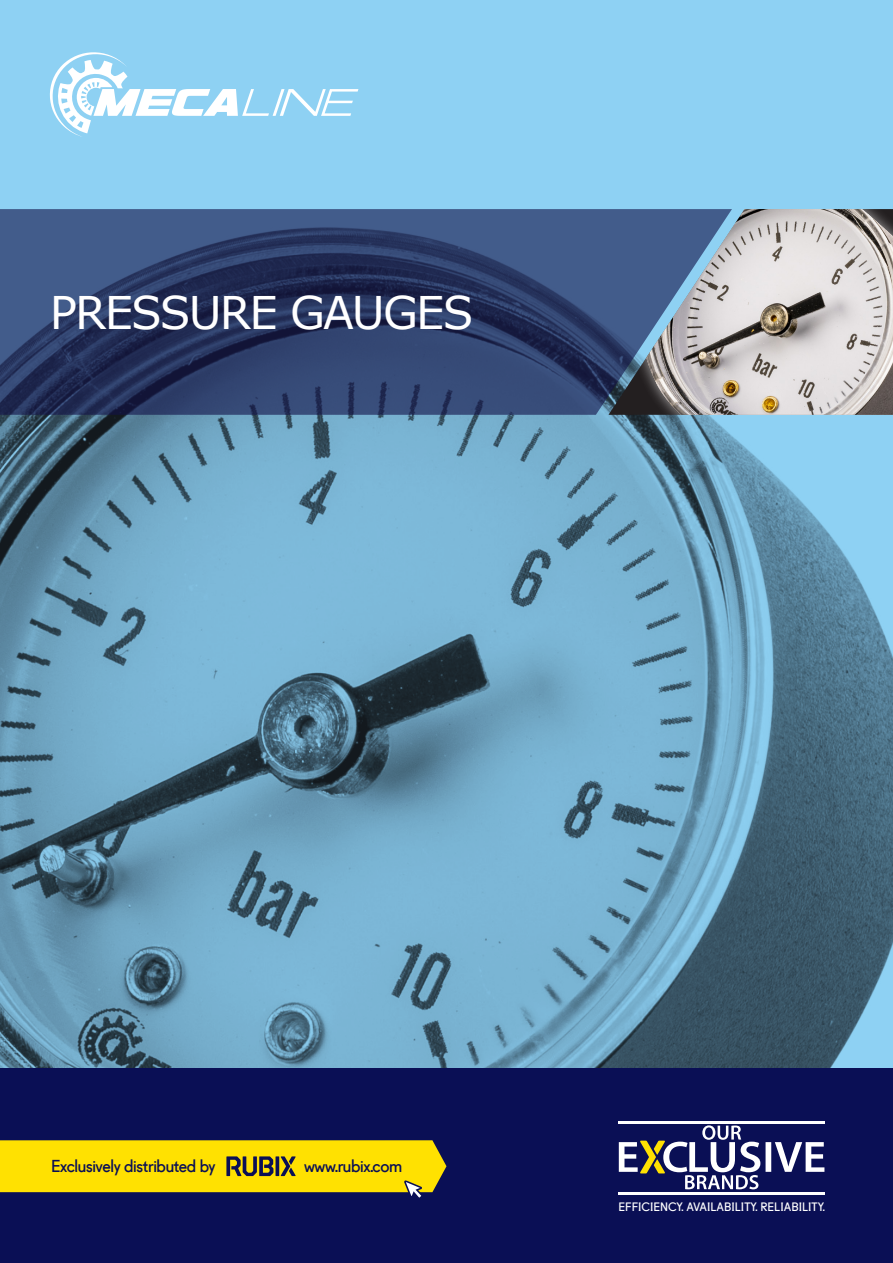
<style>
.page{position:relative;width:893px;height:1263px;background:#8ed1f3}
.page>*{position:absolute;margin:0;border:0;box-sizing:border-box;transform-origin:0 0}
.SECTION_PAGE_TITLE{font:45px "Verdana";letter-spacing:-.04em;color:#fff}
.Class_1_2_L{font:16.5px "Fugue";letter-spacing:-.02em;color:#0a0f55}
.t1{font:11.7px "Fugue";color:#fff}
</style>
<div class="page">
<img style="left:0;top:415px;width:893px;height:654px">
<svg style="left:0;top:209px;width:608px;height:206px;background:#30426d"></svg>
<svg style="left:49px;top:52px;width:309px;height:85px"></svg>
<svg style="left:608px;top:209px;width:18px;height:206px;background:#3a5079"></svg>
<img style="left:626px;top:209px;width:267px;height:206px">
<div style="left:0;top:1069px;width:893px;height:194px;background:#0a0f55"></div>
<svg style="left:0;top:1140px;width:446px;height:58px;background:#dac20e"></svg>
<hr style="left:619px;top:1121px;width:206px;height:3px;background:#fff">
<svg style="left:619px;top:1125px;width:205px;height:64px"></svg>
<hr style="left:619px;top:1192px;width:206px;height:2px;background:#fff">
<p class="SECTION_PAGE_TITLE" style="left:50px;top:284px;width:425px">PRESSURE GAUGES</p>
<p class="Class_1_2_L" style="left:51px;top:1153px;width:166px">Exclusively distributed by</p>
<p class="Class_1_2_L" style="left:304px;top:1153px;width:100px">www.rubix.com</p>
<p class="t1" style="left:619px;top:1197px;width:208px">EFFICIENCY. AVAILABILITY. RELIABILITY.</p>
</div>
